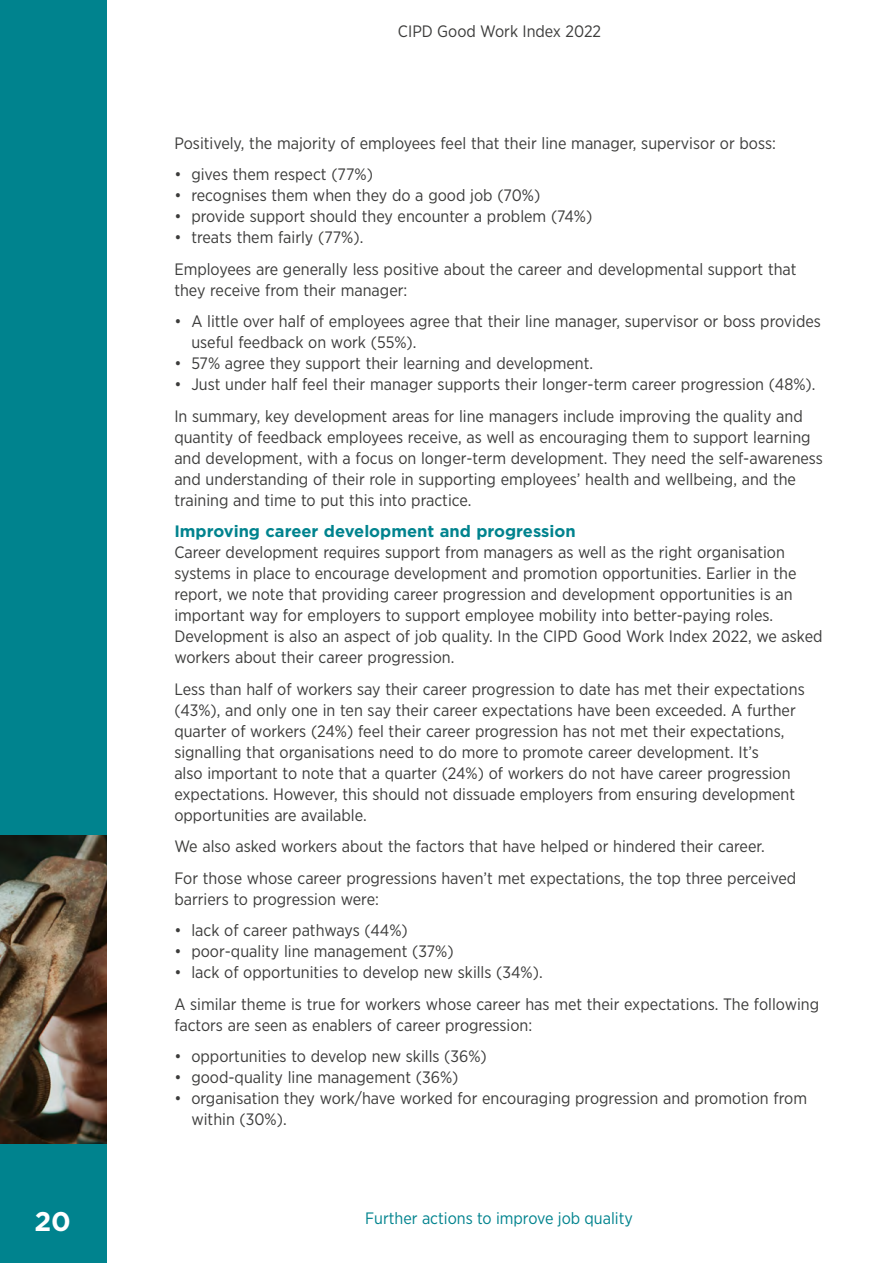
<style>
.page{position:relative;width:893px;height:1263px;background:#fff}
.page>*{position:absolute;margin:0;border:0;box-sizing:border-box;transform-origin:0 0}
.t1{font:700 27px "Gotham";color:#fff}
.B_body{font:16.5px/21px "Gotham Narrow";color:#3c3c3b}
.Subhead_1{font:700 16.5px "Gotham";color:#00838e}
.t2{font:16.5px "Gotham Narrow";color:#00838e}
</style>
<div class="page">
<div style="left:0;top:0;width:106px;height:1263px;background:#00838e"></div>
<img style="left:0;top:835px;width:106px;height:308px">
<p class="B_body" style="left:398px;top:20px;width:205px">CIPD Good Work Index 2022</p>
<p class="B_body" style="left:174px;top:132px;width:603px">Positively, the majority of employees feel that their line manager, supervisor or boss:</p>
<p class="B_body" style="left:174px;top:163px;width:200px">• gives them respect (77%)</p>
<p class="B_body" style="left:174px;top:184px;width:367px">• recognises them when they do a good job (70%)</p>
<p class="B_body" style="left:174px;top:205px;width:420px">• provide support should they encounter a problem (74%)</p>
<p class="B_body" style="left:174px;top:226px;width:191px">• treats them fairly (77%).</p>
<p class="B_body" style="left:174px;top:258px;width:624px">Employees are generally less positive about the career and developmental support that they receive from their manager:</p>
<p class="B_body" style="left:191px;top:310px;width:631px;text-indent:-17px">• A little over half of employees agree that their line manager, supervisor or boss provides useful feedback on work (55%).</p>
<p class="B_body" style="left:174px;top:352px;width:420px">• 57% agree they support their learning and development.</p>
<p class="B_body" style="left:174px;top:373px;width:643px">• Just under half feel their manager supports their longer-term career progression (48%).</p>
<p class="B_body" style="left:174px;top:405px;width:650px">In summary, key development areas for line managers include improving the quality and quantity of feedback employees receive, as well as encouraging them to support learning and development, with a focus on longer-term development. They need the self-awareness and understanding of their role in supporting employees’ health and wellbeing, and the training and time to put this into practice.</p>
<h1 class="Subhead_1" style="left:174px;top:520px;width:403px">Improving career development and progression</h1>
<p class="B_body" style="left:174px;top:541px;width:650px">Career development requires support from managers as well as the right organisation systems in place to encourage development and promotion opportunities. Earlier in the report, we note that providing career progression and development opportunities is an important way for employers to support employee mobility into better-paying roles.<br>Development is also an aspect of job quality. In the CIPD Good Work Index 2022, we asked workers about their career progression.</p>
<p class="B_body" style="left:174px;top:678px;width:632px">Less than half of workers say their career progression to date has met their expectations (43%), and only one in ten say their career expectations have been exceeded. A further quarter of workers (24%) feel their career progression has not met their expectations, signalling that organisations need to do more to promote career development. It’s<br>also important to note that a quarter (24%) of workers do not have career progression expectations. However, this should not dissuade employers from ensuring development opportunities are available.</p>
<p class="B_body" style="left:174px;top:835px;width:592px">We also asked workers about the factors that have helped or hindered their career.</p>
<p class="B_body" style="left:174px;top:867px;width:623px">For those whose career progressions haven’t met expectations, the top three perceived barriers to progression were:</p>
<p class="B_body" style="left:174px;top:919px;width:235px">• lack of career pathways (44%)</p>
<p class="B_body" style="left:174px;top:940px;width:281px">• poor-quality line management (37%)</p>
<p class="B_body" style="left:174px;top:961px;width:370px">• lack of opportunities to develop new skills (34%).</p>
<p class="B_body" style="left:174px;top:993px;width:646px">A similar theme is true for workers whose career has met their expectations. The following factors are seen as enablers of career progression:</p>
<p class="B_body" style="left:174px;top:1045px;width:314px">• opportunities to develop new skills (36%)</p>
<p class="B_body" style="left:174px;top:1066px;width:286px">• good-quality line management (36%)</p>
<p class="B_body" style="left:191px;top:1087px;width:617px;text-indent:-17px">• organisation they work/have worked for encouraging progression and promotion from within (30%).</p>
<h1 class="t1" style="left:34px;top:1204px;width:38px">20</h1>
<p class="t2" style="left:365px;top:1208px;width:269px">Further actions to improve job quality</p>
</div>
